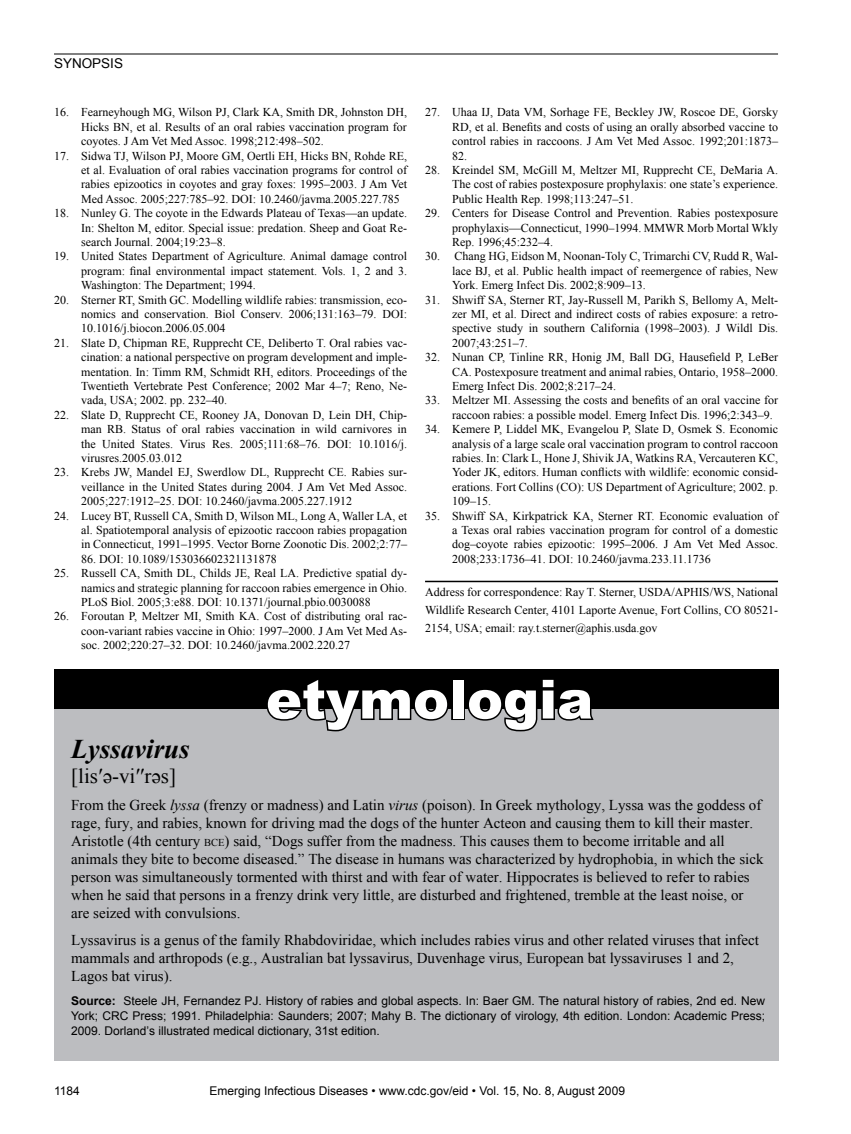
<style>
.page{position:relative;width:851px;height:1134px;background:#fff}
.page>*{position:absolute;margin:0;border:0;box-sizing:border-box;transform-origin:0 0}
.t1{font:900 54px "Arial";color:#fff}
.t2{font:italic 700 27px "Times New Roman";color:#000}
.t3{font:21px "Times New Roman";color:#000}
.t4{font:15px/18px "Times New Roman";color:#000}
.t5{font:13.5px "Arial";color:#000}
.t6{font:12px/14.4px "Times New Roman";color:#000;text-align:justify}
.t7{font:12px/15px "Arial";color:#000;text-align:justify}
.s1{font-style:italic}
.s2{font-size:10.5px}
.s3{font-weight:700}
</style>
<div class="page">
<hr style="left:54px;top:54px;width:724px;height:1px;background:#000">
<hr style="left:425px;top:581px;width:353px;height:1px;background:#000">
<div style="left:54px;top:669px;width:724px;height:392px;background:#bcbdc0"></div>
<div style="left:54px;top:669px;width:724px;height:40px;background:#000"></div>
<svg style="left:267px;top:709px;width:181px;height:23px"></svg>
<div style="left:451px;top:678px;width:14px;height:42px;border:3px solid #000"></div>
<svg style="left:468px;top:709px;width:126px;height:23px"></svg>
<p class="t5" style="left:54px;top:55px;width:71px">SYNOPSIS</p>
<p class="t6" style="left:81px;top:105px;width:327px;text-indent:-27px">16. Fearneyhough MG, Wilson PJ, Clark KA, Smith DR, Johnston DH, Hicks BN, et al. Results of an oral rabies vaccination program for coyotes. J Am Vet Med Assoc. 1998;212:498–502.</p>
<p class="t6" style="left:81px;top:148px;width:327px;text-indent:-27px">17. Sidwa TJ, Wilson PJ, Moore GM, Oertli EH, Hicks BN, Rohde RE, et al. Evaluation of oral rabies vaccination programs for control of rabies epizootics in coyotes and gray foxes: 1995–2003. J Am Vet Med Assoc. 2005;227:785–92. DOI: 10.2460/javma.2005.227.785</p>
<p class="t6" style="left:81px;top:206px;width:327px;text-indent:-27px">18. Nunley G. The coyote in the Edwards Plateau of Texas—an update.<br>In: Shelton M, editor. Special issue: predation. Sheep and Goat Re&shy;search Journal. 2004;19:23–8.</p>
<p class="t6" style="left:81px;top:249px;width:327px;text-indent:-27px">19. United States Department of Agriculture. Animal damage control program: final environmental impact statement. Vols. 1, 2 and 3.<br>Washington: The Department; 1994.</p>
<p class="t6" style="left:81px;top:292px;width:327px;text-indent:-27px">20. Sterner RT, Smith GC. Modelling wildlife rabies: transmission, eco&shy;nomics and conservation. Biol Conserv. 2006;131:163–79. DOI:<br>10.1016/j.biocon.2006.05.004</p>
<p class="t6" style="left:81px;top:335px;width:327px;text-indent:-27px">21. Slate D, Chipman RE, Rupprecht CE, Deliberto T. Oral rabies vac&shy;cination: a national perspective on program development and imple&shy;mentation. In: Timm RM, Schmidt RH, editors. Proceedings of the Twentieth Vertebrate Pest Conference; 2002 Mar 4–7; Reno, Ne&shy;vada, USA; 2002. pp. 232–40.</p>
<p class="t6" style="left:81px;top:407px;width:327px;text-indent:-27px">22. Slate D, Rupprecht CE, Rooney JA, Donovan D, Lein DH, Chip&shy;man RB. Status of oral rabies vaccination in wild carnivores in the United States. Virus Res. 2005;111:68–76. DOI: 10.1016/j. virusres.2005.03.012</p>
<p class="t6" style="left:81px;top:465px;width:327px;text-indent:-27px">23. Krebs JW, Mandel EJ, Swerdlow DL, Rupprecht CE. Rabies sur&shy;veillance in the United States during 2004. J Am Vet Med Assoc.<br>2005;227:1912–25. DOI: 10.2460/javma.2005.227.1912</p>
<p class="t6" style="left:81px;top:508px;width:327px;text-indent:-27px">24. Lucey BT, Russell CA, Smith D, Wilson ML, Long A, Waller LA, et al. Spatiotemporal analysis of epizootic raccoon rabies propagation in Connecticut, 1991–1995. Vector Borne Zoonotic Dis. 2002;2:77–</p>
<p class="t6" style="left:81px;top:551px;width:197px">86. DOI: 10.1089/153036602321131878</p>
<p class="t6" style="left:81px;top:566px;width:327px;text-indent:-27px">25. Russell CA, Smith DL, Childs JE, Real LA. Predictive spatial dy&shy;namics and strategic planning for raccoon rabies emergence in Ohio.<br>PLoS Biol. 2005;3:e88. DOI: 10.1371/journal.pbio.0030088</p>
<p class="t6" style="left:81px;top:609px;width:327px;text-indent:-27px">26. Foroutan P, Meltzer MI, Smith KA. Cost of distributing oral rac&shy;coon-variant rabies vaccine in Ohio: 1997–2000. J Am Vet Med As&shy;soc. 2002;220:27–32. DOI: 10.2460/javma.2002.220.27</p>
<p class="t6" style="left:452px;top:105px;width:327px;text-indent:-27px">27. Uhaa IJ, Data VM, Sorhage FE, Beckley JW, Roscoe DE, Gorsky RD, et al. Benefits and costs of using an orally absorbed vaccine to control rabies in raccoons. J Am Vet Med Assoc. 1992;201:1873– 82.</p>
<p class="t6" style="left:452px;top:163px;width:327px;text-indent:-27px">28. Kreindel SM, McGill M, Meltzer MI, Rupprecht CE, DeMaria A.<br>The cost of rabies postexposure prophylaxis: one state’s experience.<br>Public Health Rep. 1998;113:247–51.</p>
<p class="t6" style="left:452px;top:206px;width:327px;text-indent:-27px">29. Centers for Disease Control and Prevention. Rabies postexposure prophylaxis—Connecticut, 1990–1994. MMWR Morb Mortal Wkly Rep. 1996;45:232–4.</p>
<p class="t6" style="left:452px;top:249px;width:327px;text-indent:-27px">30. Chang HG, Eidson M, Noonan-Toly C, Trimarchi CV, Rudd R, Wal&shy;lace BJ, et al. Public health impact of reemergence of rabies, New York. Emerg Infect Dis. 2002;8:909–13.</p>
<p class="t6" style="left:452px;top:292px;width:327px;text-indent:-27px">31. Shwiff SA, Sterner RT, Jay-Russell M, Parikh S, Bellomy A, Melt&shy;zer MI, et al. Direct and indirect costs of rabies exposure: a retro&shy;spective study in southern California (1998–2003). J Wildl Dis.<br>2007;43:251–7.</p>
<p class="t6" style="left:452px;top:350px;width:327px;text-indent:-27px">32. Nunan CP, Tinline RR, Honig JM, Ball DG, Hausefield P, LeBer CA. Postexposure treatment and animal rabies, Ontario, 1958–2000.<br>Emerg Infect Dis. 2002;8:217–24.</p>
<p class="t6" style="left:452px;top:393px;width:327px;text-indent:-27px">33. Meltzer MI. Assessing the costs and benefits of an oral vaccine for raccoon rabies: a possible model. Emerg Infect Dis. 1996;2:343–9.</p>
<p class="t6" style="left:452px;top:422px;width:327px;text-indent:-27px">34. Kemere P, Liddel MK, Evangelou P, Slate D, Osmek S. Economic analysis of a large scale oral vaccination program to control raccoon rabies. In: Clark L, Hone J, Shivik JA, Watkins RA, Vercauteren KC, Yoder JK, editors. Human conflicts with wildlife: economic consid&shy;erations. Fort Collins (CO): US Department of Agriculture; 2002. p.<br>109–15.</p>
<p class="t6" style="left:452px;top:508px;width:327px;text-indent:-27px">35. Shwiff SA, Kirkpatrick KA, Sterner RT. Economic evaluation of a Texas oral rabies vaccination program for control of a domestic dog–coyote rabies epizootic: 1995–2006. J Am Vet Med Assoc.<br>2008;233:1736–41. DOI: 10.2460/javma.233.11.1736</p>
<p class="t6" style="left:425px;top:583px;width:354px;line-height:18px">Address for correspondence: Ray T. Sterner, USDA/APHIS/WS, National Wildlife Research Center, 4101 Laporte Avenue, Fort Collins, CO 80521- 2154, USA; email: ray.t.sterner@aphis.usda.gov</p>
<h1 class="t1" style="left:266px;top:660px;width:329px">etymologia</h1>
<h2 class="t2" style="left:71px;top:731px;width:120px">Lyssavirus</h2>
<h3 class="t3" style="left:71px;top:762px;width:106px">[lis′ə-vi′′rəs]</h3>
<p class="t4" style="left:71px;top:796px;width:693px">From the Greek <span class="s1">lyssa</span> (frenzy or madness) and Latin <span class="s1">virus</span> (poison). In Greek mythology, Lyssa was the goddess of rage, fury, and rabies, known for driving mad the dogs of the hunter Acteon and causing them to kill their master.<br>Aristotle (4th century <span class="s2">bce</span>) said, “Dogs suffer from the madness. This causes them to become irritable and all animals they bite to become diseased.” The disease in humans was characterized by hydrophobia, in which the sick person was simultaneously tormented with thirst and with fear of water. Hippocrates is believed to refer to rabies when he said that persons in a frenzy drink very little, are disturbed and frightened, tremble at the least noise, or are seized with convulsions.</p>
<p class="t4" style="left:71px;top:931px;width:689px">Lyssavirus is a genus of the family Rhabdoviridae, which includes rabies virus and other related viruses that infect mammals and arthropods (e.g., Australian bat lyssavirus, Duvenhage virus, European bat lyssaviruses 1 and 2,<br>Lagos bat virus).</p>
<p class="t7" style="left:71px;top:994px;width:695px"><span class="s3">Source:</span> Steele JH, Fernandez PJ. History of rabies and global aspects. In: Baer GM. The natural history of rabies, 2nd ed. New York; CRC Press; 1991. Philadelphia: Saunders; 2007; Mahy B. The dictionary of virology, 4th edition. London: Academic Press; 2009. Dorland’s illustrated medical dictionary, 31st edition.</p>
<p class="t7" style="left:54px;top:1084px;width:27px">1184</p>
<p class="t7" style="left:209px;top:1084px;width:417px">Emerging Infectious Diseases • www.cdc.gov/eid • Vol. 15, No. 8, August 2009</p>
</div>
